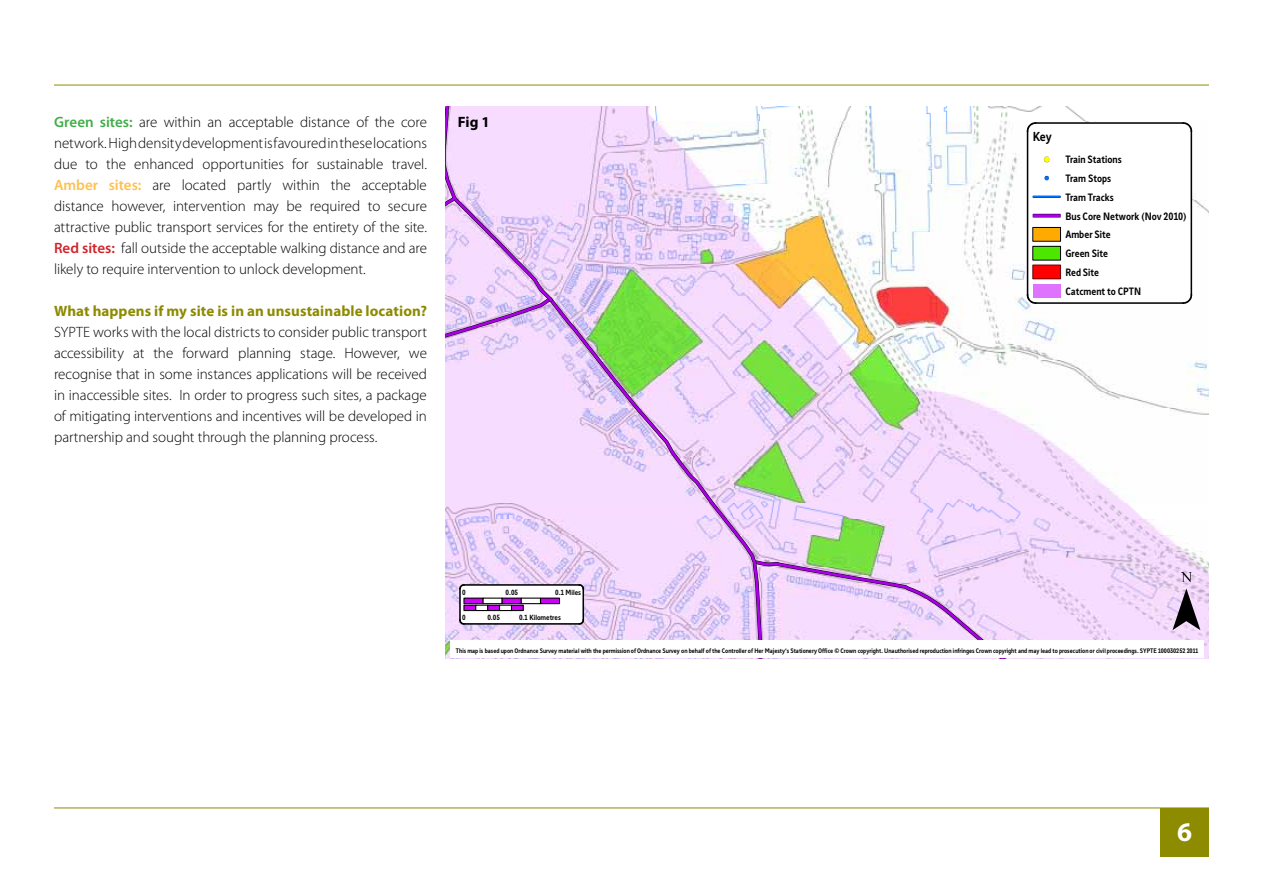
<style>
.page{position:relative;width:1263px;height:893px;background:#fff}
.page>*{position:absolute;margin:0;border:0;box-sizing:border-box;transform-origin:0 0}
.t1{font:700 27px "Myriad Pro";color:#fff}
.t2{font:300 15px/21px "Myriad Pro";letter-spacing:-.005em;color:#000;text-align:justify}
.t3{font:700 15px "Myriad Pro";letter-spacing:.005em;color:#8d8b00}
.t4{font:700 15px "Myriad Pro";color:#000}
.t5{font:700 12.75px "Sheffield Sans 2";color:#000}
.t6{font:700 10.5px/18.8px "Sheffield Sans 2";color:#000}
.t7{font:700 7.35px "Sheffield Sans 2";letter-spacing:.005em;color:#000}
.t8{font:700 6.45px "Sheffield Sans 2";color:#000}
.s1{font-weight:600;color:#41ad49}
.s2{font-weight:600;color:#fec050}
.s3{font-weight:600;color:#d2232a}
</style>
<div class="page">
<hr style="left:54px;top:85px;width:1155px;height:1px;background:#8d8b00">
<hr style="left:54px;top:807px;width:1155px;height:1px;background:#8d8b00">
<svg style="left:445px;top:106px;width:764px;height:552px"></svg>
<div style="left:450px;top:641px;width:753px;height:17px;background:#fff"></div>
<svg style="left:445px;top:583px;width:140px;height:75px"></svg>
<svg style="left:1172px;top:572px;width:28px;height:58px;background:#a795ad"></svg>
<svg style="left:1026px;top:121px;width:167px;height:184px"></svg>
<div style="left:1160px;top:808px;width:49px;height:48px;background:#8d8b00"></div>
<p class="t2" style="left:54px;top:112px;width:374px"><span class="s1">Green sites:</span> are within an acceptable distance of the core network. High density development is favoured in these locations due to the enhanced opportunities for sustainable travel.<br><span class="s2">Amber sites:</span> are located partly within the acceptable distance however, intervention may be required to secure attractive public transport services for the entirety of the site.<br><span class="s3">Red sites:</span> fall outside the acceptable walking distance and are likely to require intervention to unlock development.</p>
<p class="t3" style="left:54px;top:301px;width:375px">What happens if my site is in an unsustainable location?</p>
<p class="t2" style="left:54px;top:322px;width:374px">SYPTE works with the local districts to consider public transport accessibility at the forward planning stage. However, we recognise that in some instances applications will be received in inaccessible sites. In order to progress such sites, a package of mitigating interventions and incentives will be developed in partnership and sought through the planning process.</p>
<p class="t4" style="left:458px;top:112px;width:34px">Fig 1</p>
<p class="t5" style="left:1033px;top:128px;width:21px">Key</p>
<p class="t6" style="left:1065px;top:150px;width:123px">Train Stations<br>Tram Stops<br>Tram Tracks<br>Bus Core Network (Nov 2010)<br>Amber Site<br>Green Site<br>Red Site<br>Catcment to CPTN</p>
<p class="t7" style="left:462px;top:587px;width:5px">0</p>
<p class="t7" style="left:505px;top:587px;width:14px">0.05</p>
<p class="t7" style="left:555px;top:587px;width:27px">0.1 Miles</p>
<p class="t7" style="left:462px;top:612px;width:5px">0</p>
<p class="t7" style="left:487px;top:612px;width:14px">0.05</p>
<p class="t7" style="left:519px;top:612px;width:43px">0.1 Kilometres</p>
<p class="t8" style="left:456px;top:646px;width:744px">This map is based upon Ordnance Survey material with the permission of Ordnance Survey on behalf of the Controller of Her Majesty's Stationery Office © Crown copyright. Unauthorised reproduction infringes Crown copyright and may lead to prosecution or civil proceedings. SYPTE 100030252 2011</p>
<h1 class="t1" style="left:1177px;top:815px;width:16px">6</h1>
</div>
